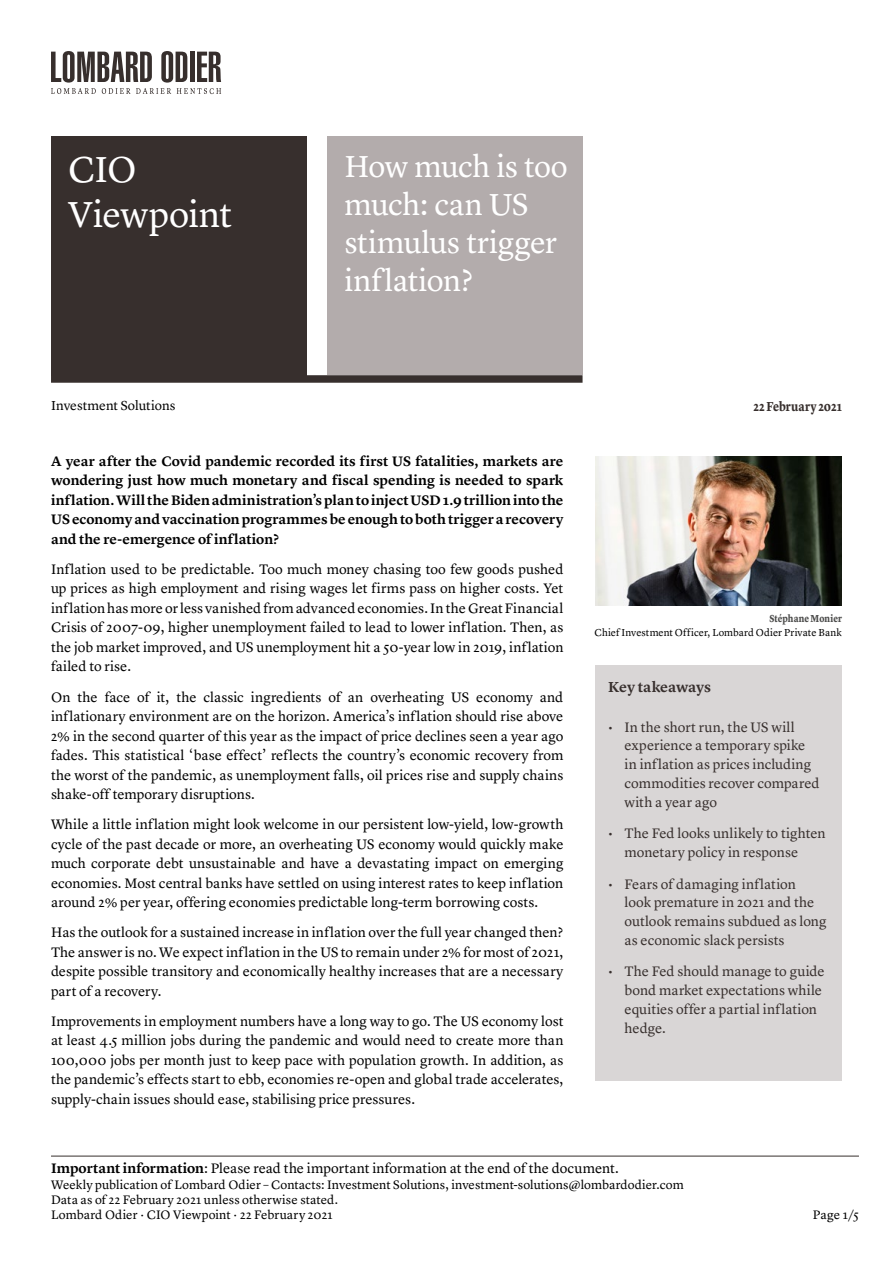
<style>
.page{position:relative;width:893px;height:1263px;background:#fff}
.page>*{position:absolute;margin:0;border:0;box-sizing:border-box;transform-origin:0 0}
.t1{font:37.5px/45px "Lyon Text";letter-spacing:-.015em;color:#fff}
.t2{font:31.5px/37.8px "Lyon Text";letter-spacing:-.01em;color:#fff}
.t3{font:600 15px "Lyon Text";letter-spacing:-.005em;color:#372f2d}
.t4{font:14.25px/19.5px "Lyon Text";color:#000;text-align:justify}
.t5{font:14.25px/18.8px "Lyon Text";color:#372f2d}
.t6{font:600 14.25px/19.5px "Lyon Text";color:#000;text-align:justify}
.t7{font:13.5px "Lyon Text";color:#000}
.t8{font:700 13.5px "Lyon Text";letter-spacing:.01em;color:#372f2d;scale:.82 1}
.t9{font:12.75px/15.3px "Lyon Text";letter-spacing:.005em;color:#000}
.t10{font:10.5px "Lyon Text";letter-spacing:.005em;color:#000}
.t11{font:700 10.5px "Lyon Text";letter-spacing:.005em;color:#4a4a49;scale:.82 1}
.s1{font-weight:600}
</style>
<div class="page">
<svg style="left:51px;top:51px;width:170px;height:43px"></svg>
<div style="left:51px;top:375px;width:532px;height:8px;background:#372f2d"></div>
<hr style="left:51px;top:1156px;width:808px;height:1px;background:#372f2d">
<div style="left:51px;top:136px;width:255px;height:239px;background:#372f2d"></div>
<img style="left:595px;top:456px;width:247px;height:150px">
<div style="left:327px;top:136px;width:256px;height:239px;background:#b3acac"></div>
<div style="left:595px;top:665px;width:247px;height:416px;background:#d9d6d6"></div>
<h1 class="t1" style="left:68px;top:143px;width:165px">CIO<br>Viewpoint</h1>
<h2 class="t2" style="left:344px;top:145px;width:225px">How much is too much: can US stimulus trigger inflation?</h2>
<p class="t7" style="left:51px;top:395px;width:126px">Investment Solutions</p>
<p class="t8" style="left:753px;top:396px;width:109px">22 February 2021</p>
<p class="t6" style="left:51px;top:450px;width:514px">A year after the Covid pandemic recorded its first US fatalities, markets are wondering just how much monetary and fiscal spending is needed to spark inflation. Will the Biden administration’s plan to inject USD 1.9 trillion into the US economy and vaccination programmes be enough to both trigger a recovery and the re-emergence of inflation?</p>
<p class="t4" style="left:51px;top:558px;width:514px">Inflation used to be predictable. Too much money chasing too few goods pushed up prices as high employment and rising wages let firms pass on higher costs. Yet inflation has more or less vanished from advanced economies. In the Great Financial Crisis of 2007-09, higher unemployment failed to lead to lower inflation. Then, as the job market improved, and US unemployment hit a 50-year low in 2019, inflation failed to rise.</p>
<p class="t4" style="left:51px;top:686px;width:514px">On the face of it, the classic ingredients of an overheating US economy and inflationary environment are on the horizon. America’s inflation should rise above 2% in the second quarter of this year as the impact of price declines seen a year ago fades. This statistical ‘base effect’ reflects the country’s economic recovery from the worst of the pandemic, as unemployment falls, oil prices rise and supply chains shake-off temporary disruptions.</p>
<p class="t4" style="left:51px;top:813px;width:514px">While a little inflation might look welcome in our persistent low-yield, low-growth cycle of the past decade or more, an overheating US economy would quickly make much corporate debt unsustainable and have a devastating impact on emerging economies. Most central banks have settled on using interest rates to keep inflation around 2% per year, offering economies predictable long-term borrowing costs.</p>
<p class="t4" style="left:51px;top:922px;width:514px">Has the outlook for a sustained increase in inflation over the full year changed then?<br>The answer is no. We expect inflation in the US to remain under 2% for most of 2021, despite possible transitory and economically healthy increases that are a necessary part of a recovery.</p>
<p class="t4" style="left:51px;top:1010px;width:514px">Improvements in employment numbers have a long way to go. The US economy lost at least 4.5 million jobs during the pandemic and would need to create more than 100,000 jobs per month just to keep pace with population growth. In addition, as the pandemic’s effects start to ebb, economies re-open and global trade accelerates, supply-chain issues should ease, stabilising price pressures.</p>
<p class="t11" style="left:769px;top:610px;width:90px">Stéphane Monier</p>
<p class="t10" style="left:595px;top:624px;width:249px">Chief Investment Officer, Lombard Odier Private Bank</p>
<p class="t3" style="left:608px;top:675px;width:105px">Key takeaways</p>
<p class="t5" style="left:625px;top:716px;width:197px;text-indent:-17px">• In the short run, the US will experience a temporary spike in inflation as prices including commodities recover compared with a year ago</p>
<p class="t5" style="left:625px;top:823px;width:202px;text-indent:-17px">• The Fed looks unlikely to tighten monetary policy in response</p>
<p class="t5" style="left:625px;top:873px;width:203px;text-indent:-17px">• Fears of damaging inflation<br>look premature in 2021 and the outlook remains subdued as long as economic slack persists</p>
<p class="t5" style="left:625px;top:961px;width:202px;text-indent:-17px">• The Fed should manage to guide bond market expectations while equities offer a partial inflation hedge.</p>
<p class="t4" style="left:51px;top:1157px;width:569px"><span class="s1">Important information</span>: Please read the important information at the end of the document.</p>
<p class="t9" style="left:51px;top:1175px;width:634px">Weekly publication of Lombard Odier – Contacts: Investment Solutions, investment-solutions@lombardodier.com<br>Data as of 22 February 2021 unless otherwise stated.<br>Lombard Odier · CIO Viewpoint · 22 February 2021</p>
<p class="t9" style="left:813px;top:1206px;width:47px">Page 1/5</p>
</div>
